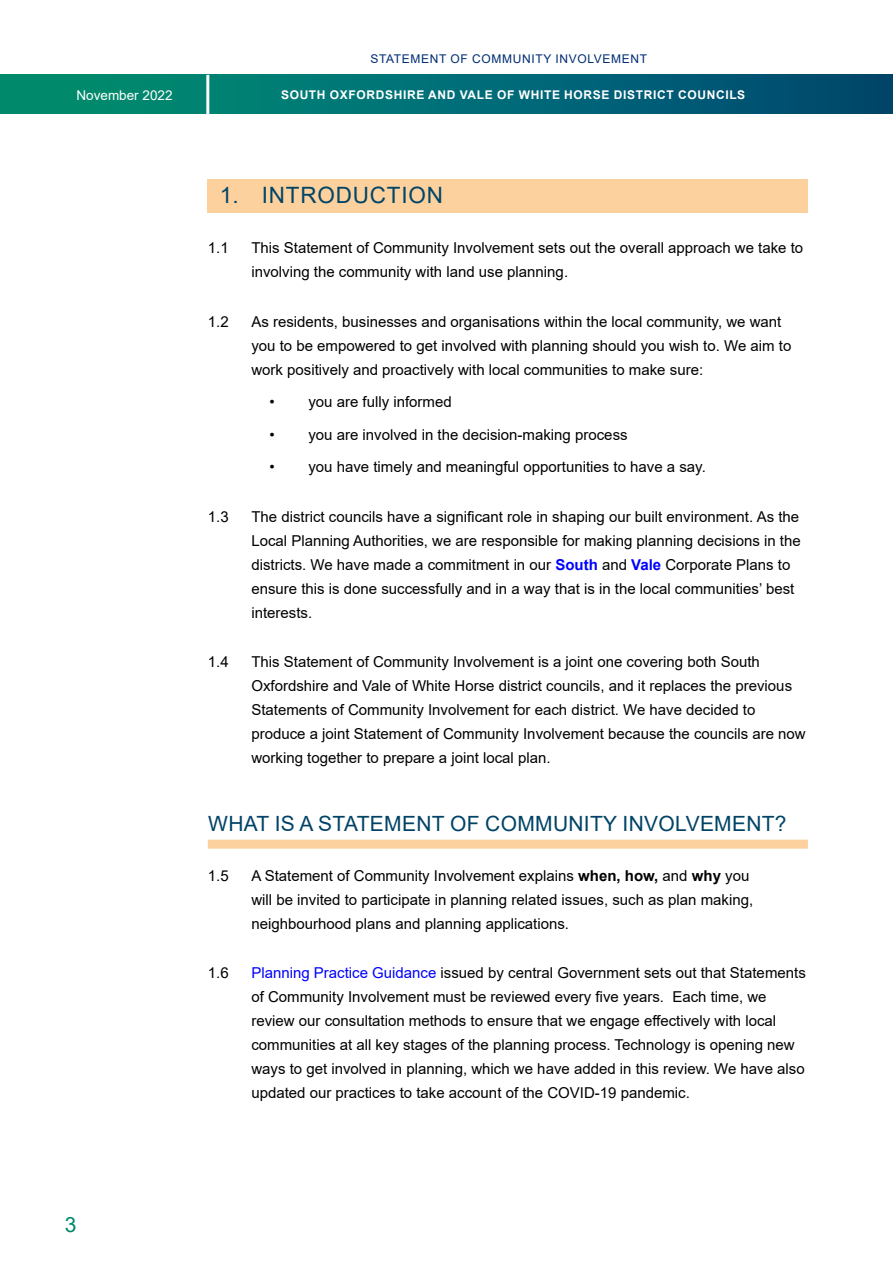
<style>
.page{position:relative;width:893px;height:1263px;background:#fff}
.page>*{position:absolute;margin:0;border:0;box-sizing:border-box;transform-origin:0 0}
.NEW_MAIN_TITLE{font:22.5px "Arial";letter-spacing:.035em;color:#004467}
.NEW_2nd_title{font:21px "Arial";letter-spacing:.015em;color:#004366}
.t1{font:21px "Arial";color:#00896b}
.t2{font:15px/24px "Arial";color:#000}
.t3{font:13.5px "Arial";color:#fff}
.t4{font:700 12px "Arial";letter-spacing:.055em;color:#fff}
.t5{font:12px "Arial";letter-spacing:.055em;color:#002d74}
.s1{font-weight:700;color:#00f}
.s2{font-weight:700}
.s3{color:#00f}
</style>
<div class="page">
<div style="left:0;top:75px;width:893px;height:39px;background:linear-gradient(to right,#009271,#004875)"></div>
<hr style="left:892px;top:75px;width:1px;height:39px;background:#004467">
<hr style="left:206px;top:75px;width:3px;height:53px;background:#fff">
<div style="left:208px;top:179px;width:600px;height:33px;background:#fcd19d"></div>
<div style="left:208px;top:840px;width:600px;height:9px;background:#fcd19d"></div>
<p class="t5" style="left:370px;top:50px;width:278px">STATEMENT OF COMMUNITY INVOLVEMENT</p>
<p class="t3" style="left:77px;top:86px;width:98px">November 2022</p>
<p class="t4" style="left:281px;top:86px;width:466px">SOUTH OXFORDSHIRE AND VALE OF WHITE HORSE DISTRICT COUNCILS</p>
<p class="NEW_MAIN_TITLE" style="left:220px;top:180px;width:225px">1. INTRODUCTION</p>
<p class="t2" style="left:208px;top:236px;width:22px">1.1</p>
<p class="t2" style="left:251px;top:236px;width:553px">This Statement of Community Involvement sets out the overall approach we take to involving the community with land use planning.</p>
<p class="t2" style="left:208px;top:309px;width:22px">1.2</p>
<p class="t2" style="left:251px;top:309px;width:542px">As residents, businesses and organisations within the local community, we want you to be empowered to get involved with planning should you wish to. We aim to work positively and proactively with local communities to make sure:</p>
<p class="t2" style="left:269px;top:390px;width:184px">• you are fully informed</p>
<p class="t2" style="left:269px;top:422px;width:360px">• you are involved in the decision-making process</p>
<p class="t2" style="left:269px;top:455px;width:438px">• you have timely and meaningful opportunities to have a say.</p>
<p class="t2" style="left:208px;top:504px;width:22px">1.3</p>
<p class="t2" style="left:251px;top:504px;width:551px">The district councils have a significant role in shaping our built environment. As the Local Planning Authorities, we are responsible for making planning decisions in the districts. We have made a commitment in our <span class="s1">South</span> and <span class="s1">Vale</span> Corporate Plans to ensure this is done successfully and in a way that is in the local communities’ best interests.</p>
<p class="t2" style="left:208px;top:650px;width:22px">1.4</p>
<p class="t2" style="left:251px;top:650px;width:556px">This Statement of Community Involvement is a joint one covering both South Oxfordshire and Vale of White Horse district councils, and it replaces the previous Statements of Community Involvement for each district. We have decided to produce a joint Statement of Community Involvement because the councils are now working together to prepare a joint local plan.</p>
<h2 class="t1" style="left:65px;top:1210px;width:13px">3</h2>
<p class="NEW_2nd_title" style="left:208px;top:809px;width:580px">WHAT IS A STATEMENT OF COMMUNITY INVOLVEMENT?</p>
<p class="t2" style="left:208px;top:863px;width:22px">1.5</p>
<p class="t2" style="left:251px;top:863px;width:503px">A Statement of Community Involvement explains <span class="s2">when, how,</span> and <span class="s2">why</span> you will be invited to participate in planning related issues, such as plan making, neighbourhood plans and planning applications.</p>
<p class="t2" style="left:208px;top:961px;width:22px">1.6</p>
<p class="t2" style="left:251px;top:961px;width:556px"><span class="s3">Planning Practice Guidance</span> issued by central Government sets out that Statements of Community Involvement must be reviewed every five years. Each time, we review our consultation methods to ensure that we engage effectively with local communities at all key stages of the planning process. Technology is opening new ways to get involved in planning, which we have added in this review. We have also updated our practices to take account of the COVID-19 pandemic.</p>
</div>
